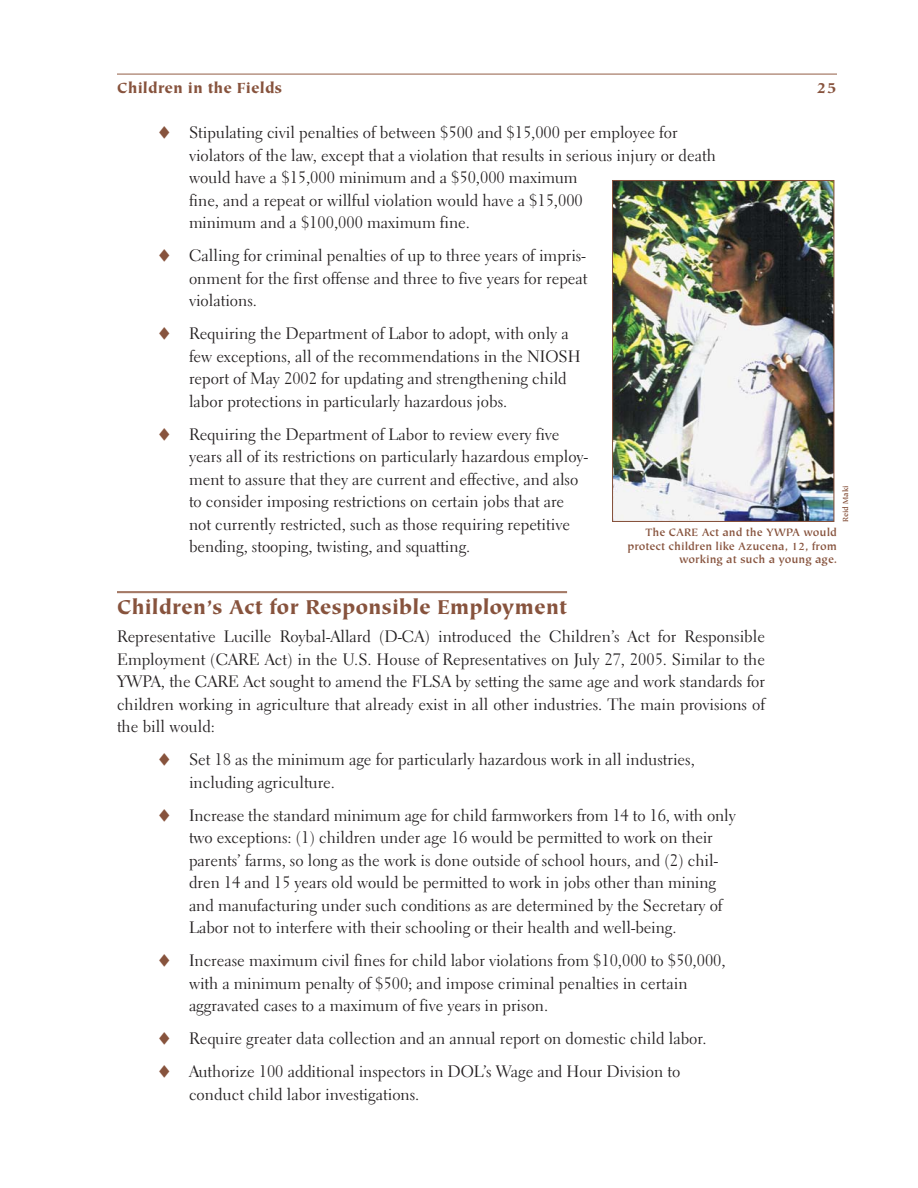
<style>
.page{position:relative;width:918px;height:1188px;background:#fff}
.page>*{position:absolute;margin:0;border:0;box-sizing:border-box;transform-origin:0 0}
.t1{font:900 22.5px "Tiepolo";color:#87533d}
.t2{font:16.5px/22.5px "Electra LH";color:#231f20}
.t3{font:900 16.5px "Tiepolo";letter-spacing:.005em;color:#87533d}
.t4{font:700 12px/13.5px "Tiepolo";color:#87533d;text-align:right}
.t5{font:700 8.25px "Tiepolo";color:#87533d}
.s1{font-family:"Universal Newswith Comm Pi";color:#87533d}
</style>
<div class="page">
<hr style="left:117px;top:591px;width:450px;height:2px;background:#a47965">
<hr style="left:117px;top:74px;width:720px;height:1px;background:#a47965">
<img style="left:614px;top:182px;width:218px;height:338px">
<div style="left:612px;top:180px;width:222px;height:342px;border:1px solid #87533d"></div>
<p class="t3" style="left:117px;top:81px;width:167px">Children in the Fields</p>
<p class="t3" style="left:817px;top:81px;width:22px">25</p>
<p class="t2" style="left:189px;top:123px;width:528px;text-indent:-33px"><span class="s1">-</span> Stipulating civil penalties of between $500 and $15,000 per employee for violators of the law, except that a violation that results in serious injury or death would have a $15,000 minimum and a $50,000 maximum<br>fine, and a repeat or willful violation would have a $15,000<br>minimum and a $100,000 maximum fine.</p>
<p class="t2" style="left:189px;top:246px;width:400px;text-align:justify;text-indent:-33px"><span class="s1">-</span> Calling for criminal penalties of up to three years of impris&shy;onment for the first offense and three to five years for repeat violations.</p>
<p class="t2" style="left:189px;top:324px;width:393px;text-indent:-33px"><span class="s1">-</span> Requiring the Department of Labor to adopt, with only a few exceptions, all of the recommendations in the NIOSH report of May 2002 for updating and strengthening child labor protections in particularly hazardous jobs.</p>
<p class="t2" style="left:189px;top:425px;width:400px;text-indent:-33px"><span class="s1">-</span> Requiring the Department of Labor to review every five years all of its restrictions on particularly hazardous employ&shy;ment to assure that they are current and effective, and also to consider imposing restrictions on certain jobs that are not currently restricted, such as those requiring repetitive bending, stooping, twisting, and squatting.</p>
<p class="t5" style="left:842px;top:522px;width:38px;rotate:-90deg">Reid Maki</p>
<p class="t4" style="left:627px;top:527px;width:211px">The CARE Act and the YWPA would protect children like Azucena, 12, from working at such a young age.</p>
<p class="t1" style="left:117px;top:598px;width:452px">Children’s Act for Responsible Employment</p>
<p class="t2" style="left:117px;top:627px;width:650px;text-align:justify">Representative Lucille Roybal-Allard (D-CA) introduced the Children’s Act for Responsible Employment (CARE Act) in the U.S. House of Representatives on July 27, 2005. Similar to the YWPA, the CARE Act sought to amend the FLSA by setting the same age and work standards for children working in agriculture that already exist in all other industries. The main provisions of the bill would:</p>
<p class="t2" style="left:189px;top:750px;width:507px;text-indent:-33px"><span class="s1">-</span> Set 18 as the minimum age for particularly hazardous work in all industries, including agriculture.</p>
<p class="t2" style="left:189px;top:806px;width:548px;text-indent:-33px"><span class="s1">-</span> Increase the standard minimum age for child farmworkers from 14 to 16, with only two exceptions: (1) children under age 16 would be permitted to work on their parents’ farms, so long as the work is done outside of school hours, and (2) chil&shy;dren 14 and 15 years old would be permitted to work in jobs other than mining and manufacturing under such conditions as are determined by the Secretary of Labor not to interfere with their schooling or their health and well-being.</p>
<p class="t2" style="left:189px;top:951px;width:538px;text-indent:-33px"><span class="s1">-</span> Increase maximum civil fines for child labor violations from $10,000 to $50,000, with a minimum penalty of $500; and impose criminal penalties in certain aggravated cases to a maximum of five years in prison.</p>
<p class="t2" style="left:156px;top:1029px;width:552px"><span class="s1">-</span> Require greater data collection and an annual report on domestic child labor.</p>
<p class="t2" style="left:189px;top:1062px;width:493px;text-indent:-33px"><span class="s1">-</span> Authorize 100 additional inspectors in DOL’s Wage and Hour Division to conduct child labor investigations.</p>
</div>
